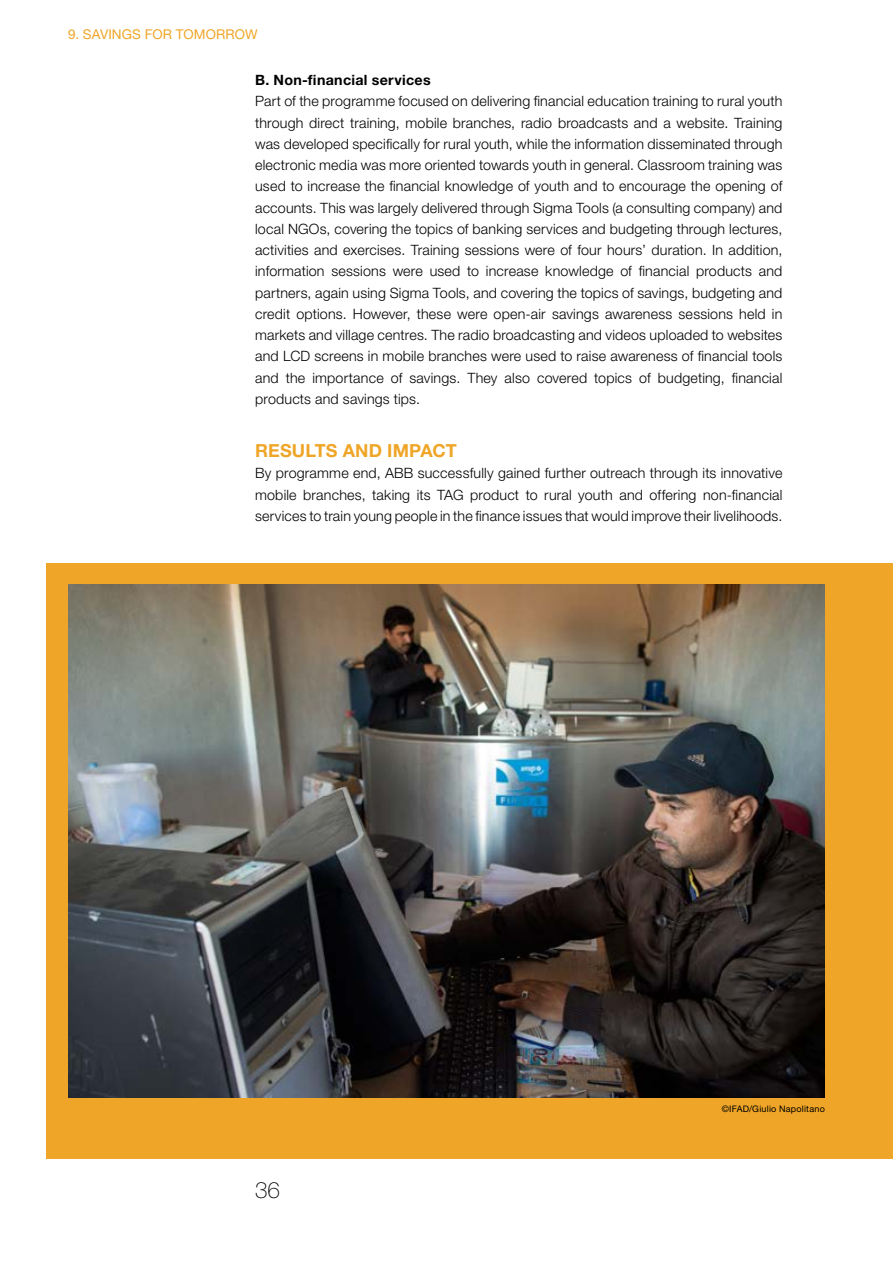
<style>
.page{position:relative;width:893px;height:1263px;background:#fff}
.page>*{position:absolute;margin:0;border:0;box-sizing:border-box;transform-origin:0 0}
.t1{font:100 22.5px "Helvetica Neue LT Std";color:#000}
.t2{font:700 18px "Helvetica Neue LT Std";letter-spacing:.01em;color:#efa527}
.t3{font:300 14.25px/21.3px "Helvetica Neue LT Std";letter-spacing:.01em;color:#000;text-align:justify}
.t4{font:700 14.25px "Helvetica Neue LT Std";letter-spacing:.02em;color:#000}
.t5{font:13.5px "Helvetica Neue LT Std";letter-spacing:.01em;color:#efa527}
.t6{font:9px "Helvetica Neue LT Std";letter-spacing:.025em;color:#000}
</style>
<div class="page">
<div style="left:47px;top:563px;width:846px;height:596px;background:#efa527"></div>
<img style="left:68px;top:585px;width:757px;height:513px">
<p class="t5" style="left:68px;top:27px;width:127px">9. SAVI NGS FOR TOMO</p>
<p class="t5" style="left:216px;top:27px;width:43px">RROW</p>
<p class="t4" style="left:255px;top:71px;width:177px">B. Non-financial services</p>
<p class="t3" style="left:255px;top:90px;width:529px">Part of the programme focused on delivering financial education training to rural youth through direct training, mobile branches, radio broadcasts and a website. Training was developed specifically for rural youth, while the information disseminated through electronic media was more oriented towards youth in general. Classroom training was used to increase the financial knowledge of youth and to encourage the opening of accounts. This was largely delivered through Sigma Tools (a consulting company) and local NGOs, covering the topics of banking services and budgeting through lectures, activities and exercises. Training sessions were of four hours’ duration. In addition, information sessions were used to increase knowledge of financial products and partners, again using Sigma Tools, and covering the topics of savings, budgeting and credit options. However, these were open-air savings awareness sessions held in markets and village centres. The radio broadcasting and videos uploaded to websites and LCD screens in mobile branches were used to raise awareness of financial tools and the importance of savings. They also covered topics of budgeting, financial products and savings tips.</p>
<p class="t2" style="left:255px;top:440px;width:203px">Results and impact</p>
<p class="t3" style="left:255px;top:462px;width:529px">By programme end, ABB successfully gained further outreach through its innovative mobile branches, taking its TAG product to rural youth and offering non-financial services to train young people in the finance issues that would improve their livelihoods.</p>
<h1 class="t1" style="left:255px;top:1177px;width:26px">36</h1>
<p class="t6" style="left:722px;top:1103px;width:105px">©IFAD/GIULIO NAPOLITANO</p>
</div>
